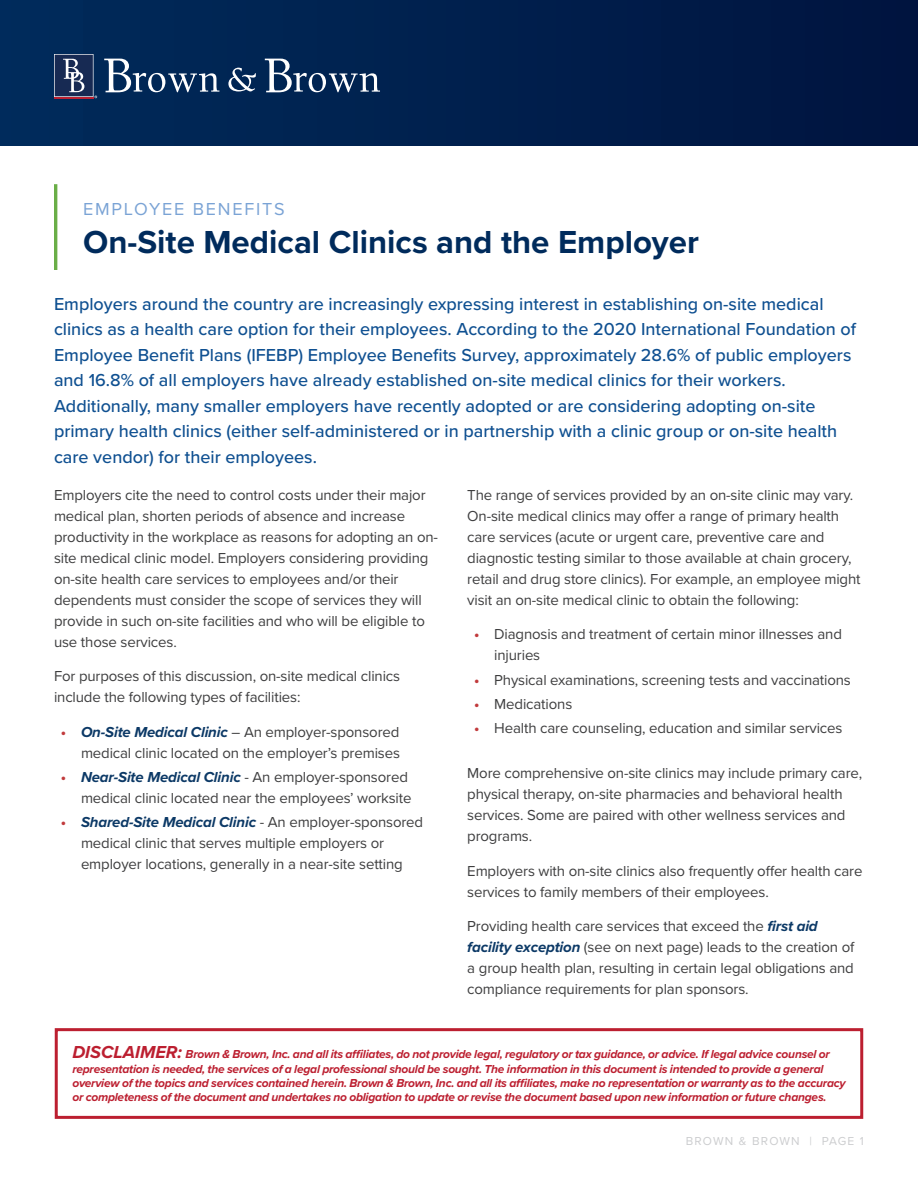
<style>
.page{position:relative;width:918px;height:1188px;background:#fff}
.page>*{position:absolute;margin:0;border:0;box-sizing:border-box;transform-origin:0 0}
.t1{font:700 33px "Proxima Nova";color:#002b5c}
.t2{font:500 18px/25.5px "Proxima Nova";color:#0f5091}
.t3{font:18px "Proxima Nova";letter-spacing:.1em;color:#7aa3d5}
.t4{font:15px/21px "Proxima Nova";letter-spacing:-.01em;color:#3e3e3f}
.t5{font:italic 700 12px/14.4px "Proxima Nova";letter-spacing:-.02em;color:#bc1f30}
.t6{font:12px "Proxima Nova";letter-spacing:.1em;color:#cccdcf}
.s1{font-weight:700;color:#c13a3c}
.s2{font-weight:700;font-style:italic;color:#0c3966}
.s3{font-size:18px}
</style>
<div class="page">
<div style="left:55px;top:1028px;width:808px;height:91px;border:3px solid #bc1f30"></div>
<hr style="left:54px;top:184px;width:3px;height:86px;background:#6aae47">
<div style="left:0;top:0;width:918px;height:146px;background:linear-gradient(to right,#012c5b,#00143f)"></div>
<svg style="left:228px;top:68px;width:28px;height:23px"></svg>
<svg style="left:104px;top:59px;width:115px;height:33px"></svg>
<svg style="left:265px;top:59px;width:115px;height:33px"></svg>
<svg style="left:54px;top:54px;width:43px;height:44px;background:#415273"></svg>
<hr style="left:54px;top:97px;width:40px;height:1px;background:#bb1f30">
<p class="t3" style="left:83px;top:196px;width:203px">EMPLOYEE BENEFITS</p>
<h1 class="t1" style="left:83px;top:217px;width:617px">On-Site Medical Clinics and the Employer</h1>
<p class="t2" style="left:54px;top:290px;width:804px">Employers around the country are increasingly expressing interest in establishing on-site medical clinics as a health care option for their employees. According to the 2020 International Foundation of Employee Benefit Plans (IFEBP) Employee Benefits Survey, approximately 28.6% of public employers and 16.8% of all employers have already established on-site medical clinics for their workers.<br>Additionally, many smaller employers have recently adopted or are considering adopting on-site primary health clinics (either self-administered or in partnership with a clinic group or on-site health care vendor) for their employees.</p>
<p class="t4" style="left:54px;top:484px;width:386px">Employers cite the need to control costs under their major medical plan, shorten periods of absence and increase productivity in the workplace as reasons for adopting an on&shy;site medical clinic model. Employers considering providing on-site health care services to employees and/or their dependents must consider the scope of services they will provide in such on-site facilities and who will be eligible to use those services.</p>
<p class="t4" style="left:54px;top:665px;width:348px">For purposes of this discussion, on-site medical clinics include the following types of facilities:</p>
<p class="t4" style="left:61px;top:721px;width:341px;text-align:right"><span class="s1">•</span> <span class="s2">On-Site Medical Clinic</span> – An employer-sponsored medical clinic located on the employer’s premises</p>
<p class="t4" style="left:61px;top:766px;width:352px;text-align:right"><span class="s1">•</span> <span class="s2">Near-Site Medical Clinic</span> - An employer-sponsored medical clinic located near the employees’ worksite</p>
<p class="t4" style="left:81px;top:811px;width:344px;text-indent:-20px"><span class="s1">•</span> <span class="s2">Shared-Site Medical Clinic</span> - An employer-sponsored medical clinic that serves multiple employers or employer locations, generally in a near-site setting</p>
<p class="t4" style="left:467px;top:484px;width:395px">The range of services provided by an on-site clinic may vary.<br>On-site medical clinics may offer a range of primary health care services (acute or urgent care, preventive care and diagnostic testing similar to those available at chain grocery, retail and drug store clinics). For example, an employee might visit an on-site medical clinic to obtain the following:</p>
<p class="t4" style="left:494px;top:623px;width:349px;text-indent:-20px"><span class="s1">•</span> Diagnosis and treatment of certain minor illnesses and injuries</p>
<p class="t4" style="left:474px;top:669px;width:378px"><span class="s1">•</span> Physical examinations, screening tests and vaccinations</p>
<p class="t4" style="left:474px;top:693px;width:100px"><span class="s1">•</span> Medications</p>
<p class="t4" style="left:474px;top:717px;width:370px"><span class="s1">•</span> Health care counseling, education and similar services</p>
<p class="t4" style="left:467px;top:762px;width:396px">More comprehensive on-site clinics may include primary care, physical therapy, on-site pharmacies and behavioral health services. Some are paired with other wellness services and programs.</p>
<p class="t4" style="left:467px;top:860px;width:397px">Employers with on-site clinics also frequently offer health care services to family members of their employees.</p>
<p class="t4" style="left:467px;top:915px;width:389px">Providing health care services that exceed the <span class="s2">first aid facility exception</span> (see on next page) leads to the creation of a group health plan, resulting in certain legal obligations and compliance requirements for plan sponsors.</p>
<p class="t5" style="left:72px;top:1047px;width:775px"><span class="s3">DISCLAIMER:</span> Brown &amp; Brown, Inc. and all its affiliates, do not provide legal, regulatory or tax guidance, or advice. If legal advice counsel or representation is needed, the services of a legal professional should be sought. The information in this document is intended to provide a general overview of the topics and services contained herein. Brown &amp; Brown, Inc. and all its affiliates, make no representation or warranty as to the accuracy or completeness of the document and undertakes no obligation to update or revise the document based upon new information or future changes.</p>
<p class="t6" style="left:686px;top:1132px;width:180px">BROWN &amp; BROWN | PAGE 1</p>
</div>
